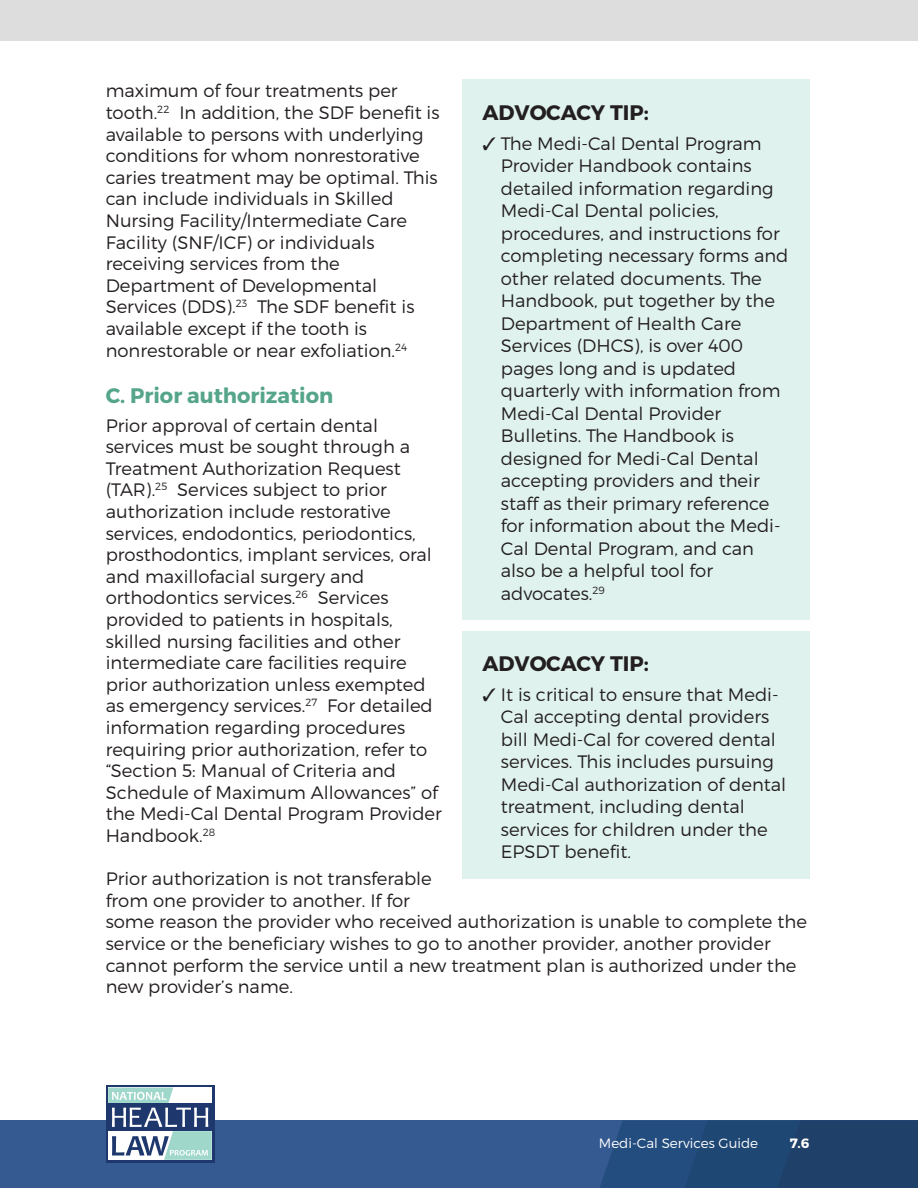
<style>
.page{position:relative;width:918px;height:1188px;background:#fff}
.page>*{position:absolute;margin:0;border:0;box-sizing:border-box;transform-origin:0 0}
.t1{font:700 21px "Montserrat";color:#231f20}
.t2{font:700 21px "Montserrat";color:#55a58b}
.t3{font:300 18px/21.6px "Montserrat";color:#231f20}
.t4{font:300 13.5px "Montserrat";color:#fff}
.t5{font:700 13.5px "Montserrat";color:#fff}
</style>
<div class="page">
<div style="left:0;top:1120px;width:918px;height:68px;background:#355a91"></div>
<svg style="left:600px;top:1120px;width:318px;height:68px;background:#214673"></svg>
<svg style="left:106px;top:1085px;width:109px;height:78px"></svg>
<svg style="left:108px;top:1088px;width:104px;height:72px;background:#91a8ba"></svg>
<div style="left:0;top:0;width:918px;height:40px;background:#ddd"></div>
<div style="left:462px;top:80px;width:348px;height:540px;background:#e0f2ed"></div>
<div style="left:462px;top:631px;width:348px;height:247px;background:#e0f2ed"></div>
<p class="t3" style="left:106px;top:80px;width:335px">maximum of four treatments per tooth.<sup>22</sup> In addition, the SDF benefit is available to persons with underlying conditions for whom nonrestorative caries treatment may be optimal. This can include individuals in Skilled Nursing Facility/Intermediate Care Facility (SNF/ICF) or individuals receiving services from the Department of Developmental Services (DDS).<sup>23</sup> The SDF benefit is available except if the tooth is nonrestorable or near exfoliation.<sup>24</sup></p>
<p class="t2" style="left:106px;top:383px;width:229px">C. Prior authorization</p>
<p class="t3" style="left:106px;top:414px;width:338px">Prior approval of certain dental services must be sought through a Treatment Authorization Request (TAR).<sup>25</sup> Services subject to prior authorization include restorative services, endodontics, periodontics, prosthodontics, implant services, oral and maxillofacial surgery and orthodontics services.<sup>26</sup> Services provided to patients in hospitals, skilled nursing facilities and other intermediate care facilities require prior authorization unless exempted as emergency services.<sup>27</sup> For detailed information regarding procedures requiring prior authorization, refer to “Section 5: Manual of Criteria and Schedule of Maximum Allowances” of the Medi-Cal Dental Program Provider Handbook.<sup>28</sup></p>
<p class="t3" style="left:106px;top:868px;width:703px">Prior authorization is not transferable<br>from one provider to another. If for<br>some reason the provider who received authorization is unable to complete the service or the beneficiary wishes to go to another provider, another provider cannot perform the service until a new treatment plan is authorized under the new provider’s name.</p>
<p class="t1" style="left:482px;top:100px;width:168px">ADVOCACY TIP:</p>
<p class="t3" style="left:501px;top:132px;width:289px;line-height:22.5px;text-indent:-19px">✓ The Medi-Cal Dental Program<br>Provider Handbook contains detailed information regarding<br>Medi-Cal Dental policies, procedures, and instructions for completing necessary forms and other related documents. The<br>Handbook, put together by the<br>Department of Health Care<br>Services (DHCS), is over 400 pages long and is updated quarterly with information from<br>Medi-Cal Dental Provider<br>Bulletins. The Handbook is designed for Medi-Cal Dental accepting providers and their staff as their primary reference for information about the Medi-<br>Cal Dental Program, and can also be a helpful tool for advocates.<sup>29</sup></p>
<p class="t1" style="left:482px;top:651px;width:168px">ADVOCACY TIP:</p>
<p class="t3" style="left:501px;top:683px;width:287px;line-height:22.5px;text-indent:-19px">✓ It is critical to ensure that Medi-<br>Cal accepting dental providers bill Medi-Cal for covered dental services. This includes pursuing<br>Medi-Cal authorization of dental treatment, including dental services for children under the<br>EPSDT benefit.</p>
<p class="t4" style="left:599px;top:1135px;width:161px">Medi-Cal Services Guide</p>
<p class="t5" style="left:790px;top:1135px;width:21px">7.6</p>
</div>
